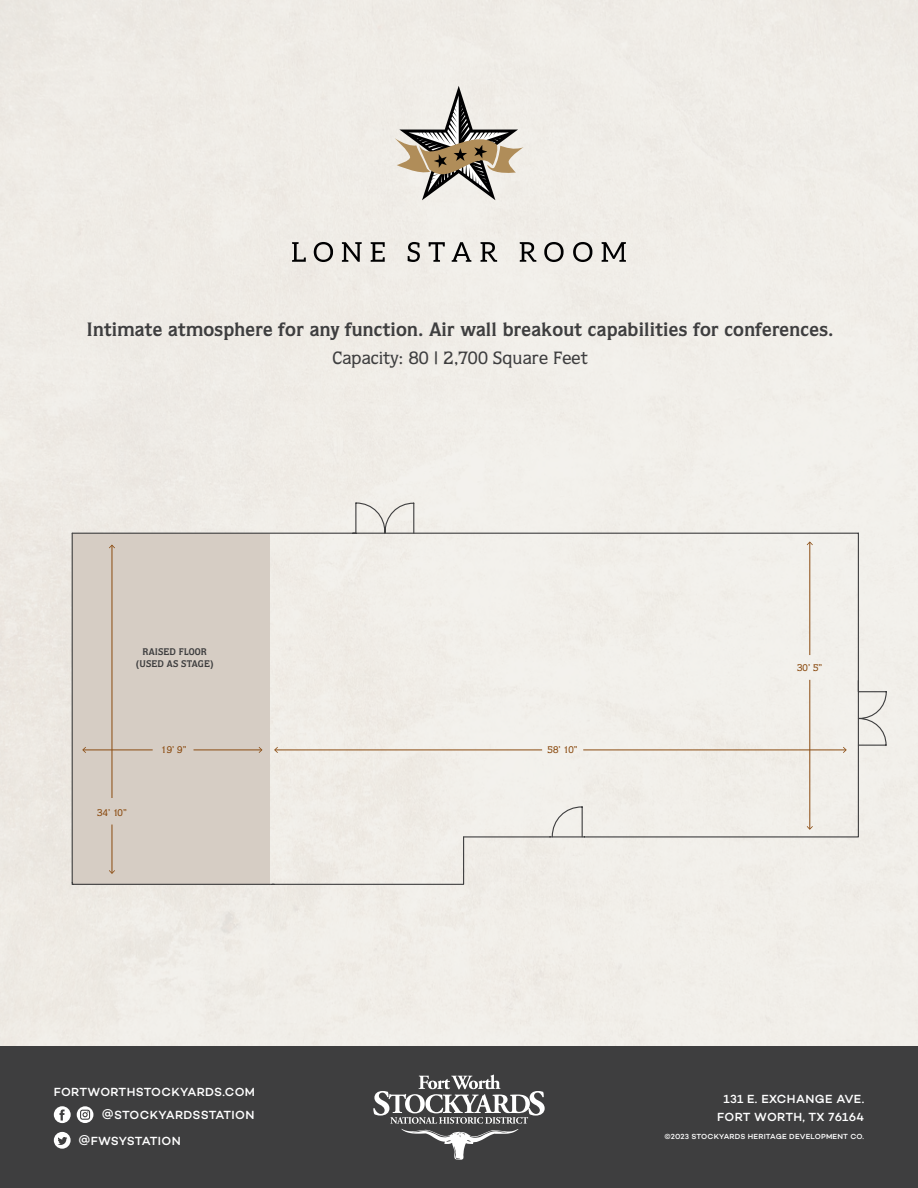
<style>
.page{position:relative;width:918px;height:1188px;background:#fff}
.page>*{position:absolute;margin:0;border:0;box-sizing:border-box;transform-origin:0 0}
.t1{font:700 19.5px "Quorum";letter-spacing:.01em;color:#3e3e3f}
.t2{font:500 17.85px "Quorum";letter-spacing:.01em;color:#3e3e3f}
.t3{font:500 12px/18px "Campton";letter-spacing:.02em;color:#fff;text-align:center}
.t4{font:700 9.75px/12px "Quorum";letter-spacing:.01em;color:#3e3e3f;text-align:center}
.t5{font:500 9.75px "Quorum";letter-spacing:.01em;color:#8a4a0f}
.t6{font:500 7.5px "Campton";letter-spacing:.02em;color:#fff}
</style>
<div class="page">
<div style="left:0;top:1046px;width:918px;height:142px;background:#3e3e3f"></div>
<svg style="left:373px;top:1075px;width:172px;height:85px"></svg>
<svg style="left:77px;top:1106px;width:16px;height:17px"></svg>
<svg style="left:54px;top:1106px;width:17px;height:17px"></svg>
<svg style="left:54px;top:1132px;width:17px;height:17px"></svg>
<svg style="left:292px;top:242px;width:334px;height:20px"></svg>
<svg style="left:394px;top:86px;width:130px;height:114px"></svg>
<div style="left:465px;top:532px;width:395px;height:306px;background:#f2f0eb"></div>
<svg style="left:71px;top:502px;width:394px;height:384px"></svg>
<svg style="left:857px;top:691px;width:30px;height:55px"></svg>
<svg style="left:551px;top:806px;width:32px;height:32px"></svg>
<h1 class="t1" style="left:86px;top:317px;width:749px">Intimate atmosphere for any function. Air wall breakout capabilities for conferences.</h1>
<h2 class="t2" style="left:332px;top:348px;width:257px">Capacity: 80 | 2,700 Square Feet</h2>
<p class="t4" style="left:136px;top:645px;width:79px">RAISED FLOOR (USED AS STAGE)</p>
<p class="t5" style="left:97px;top:807px;width:31px">34’ 10”</p>
<p class="t5" style="left:161px;top:744px;width:27px">19’ 9”</p>
<p class="t5" style="left:548px;top:744px;width:32px">58’ 10”</p>
<p class="t5" style="left:797px;top:662px;width:27px">30’ 5”</p>
<p class="t3" style="left:54px;top:1082px;width:203px">FORTWORTHSTOCKYARDS.COM</p>
<p class="t3" style="left:79px;top:1102px;width:178px;line-height:25.7px;text-align:left;text-indent:23px">@STOCKYARDSSTATION @FWSYSTATION</p>
<p class="t3" style="left:717px;top:1090px;width:148px">131 E. EXCHANGE AVE.<br>FORT WORTH, TX 76164</p>
<p class="t6" style="left:664px;top:1132px;width:201px">©2023 STOCKYARDS HERITAGE DEVELOPMENT CO.</p>
</div>
